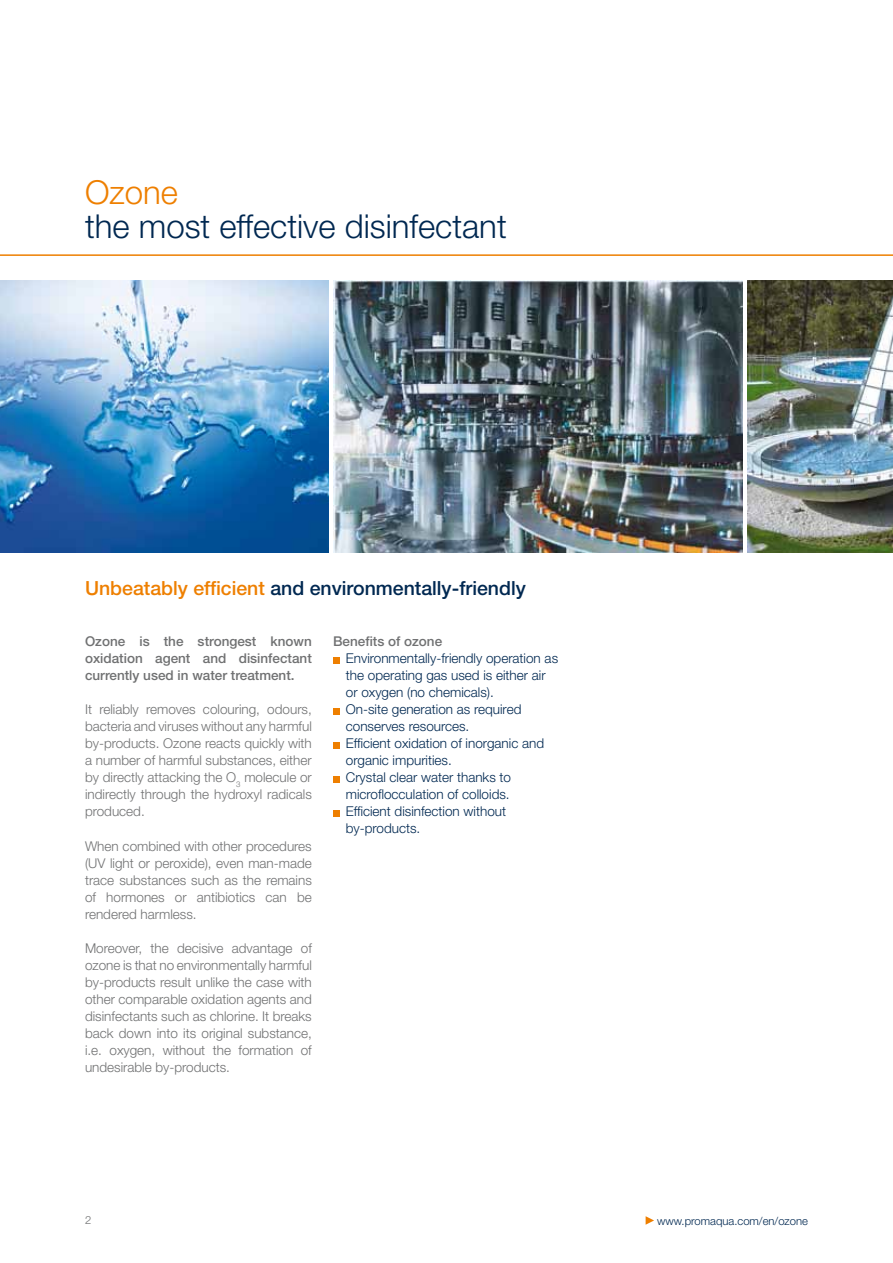
<style>
.page{position:relative;width:893px;height:1263px;background:#fff}
.page>*{position:absolute;margin:0;border:0;box-sizing:border-box;transform-origin:0 0}
.t1{font:300 33px "Helvetica Neue LT Std";color:#002851}
.t2{font:300 33px "Helvetica Neue LT Std";color:#ee7f00}
.t3{font:500 19.5px "Helvetica Neue LT Std";color:#002851}
.t4{font:300 13.5px/17px "Helvetica Neue LT Std";color:#707172;text-align:justify}
.t5{font:300 13.5px/17px "Helvetica Neue LT Std";color:#002851}
.t6{font:500 13.5px/17px "Helvetica Neue LT Std";color:#707172;text-align:justify}
.t7{font:300 11.25px "Helvetica Neue LT Std";color:#002851}
.t8{font:300 11.25px "Helvetica Neue LT Std";color:#707172}
.s1{color:#ee7f00}
</style>
<div class="page">
<img style="left:333px;top:281px;width:410px;height:272px">
<img style="left:0;top:281px;width:329px;height:272px">
<hr style="left:0;top:254px;width:893px;height:2px;background:#ee7f00">
<svg style="left:333px;top:657px;width:6px;height:6px"></svg>
<svg style="left:333px;top:708px;width:6px;height:6px"></svg>
<svg style="left:333px;top:742px;width:6px;height:6px"></svg>
<svg style="left:333px;top:776px;width:6px;height:6px"></svg>
<svg style="left:333px;top:810px;width:6px;height:6px"></svg>
<svg style="left:646px;top:1216px;width:8px;height:9px"></svg>
<img style="left:747px;top:281px;width:146px;height:271px">
<h1 class="t2" style="left:85px;top:172px;width:94px">Ozone</h1>
<h1 class="t1" style="left:85px;top:206px;width:423px">the most effective disinfectant</h1>
<h2 class="t3" style="left:85px;top:577px;width:442px"><span class="s1">Unbeatably efficient</span> and environmentally-friendly</h2>
<p class="t6" style="left:85px;top:633px;width:228px">Ozone is the strongest known oxidation agent and disinfectant currently used in water treatment.</p>
<p class="t4" style="left:85px;top:701px;width:228px">It reliably removes colouring, odours, bacteria and viruses without any harmful by-products. Ozone reacts quickly with a number of harmful substances, either by directly attacking the O<sub>3</sub> molecule or indirectly through the hydroxyl radicals produced.</p>
<p class="t4" style="left:85px;top:837px;width:228px">When combined with other procedures (UV light or peroxide), even man-made trace substances such as the remains of hormones or antibiotics can be rendered harmless.</p>
<p class="t4" style="left:85px;top:939px;width:228px">Moreover, the decisive advantage of ozone is that no environmentally harmful by-products result unlike the case with other comparable oxidation agents and disinfectants such as chlorine. It breaks back down into its original substance, i.e. oxygen, without the formation of undesirable by-products.</p>
<p class="t6" style="left:333px;top:633px;width:111px">Benefits of ozone</p>
<p class="t5" style="left:346px;top:650px;width:214px">Environmentally-friendly operation as the operating gas used is either air or oxygen (no chemicals).<br>On-site generation as required conserves resources.<br>Efficient oxidation of inorganic and organic impurities.<br>Crystal clear water thanks to microflocculation of colloids.<br>Efficient disinfection without by-products.</p>
<p class="t8" style="left:85px;top:1213px;width:8px">2</p>
<p class="t7" style="left:657px;top:1214px;width:152px">www.promaqua.com/en/ozone</p>
</div>
